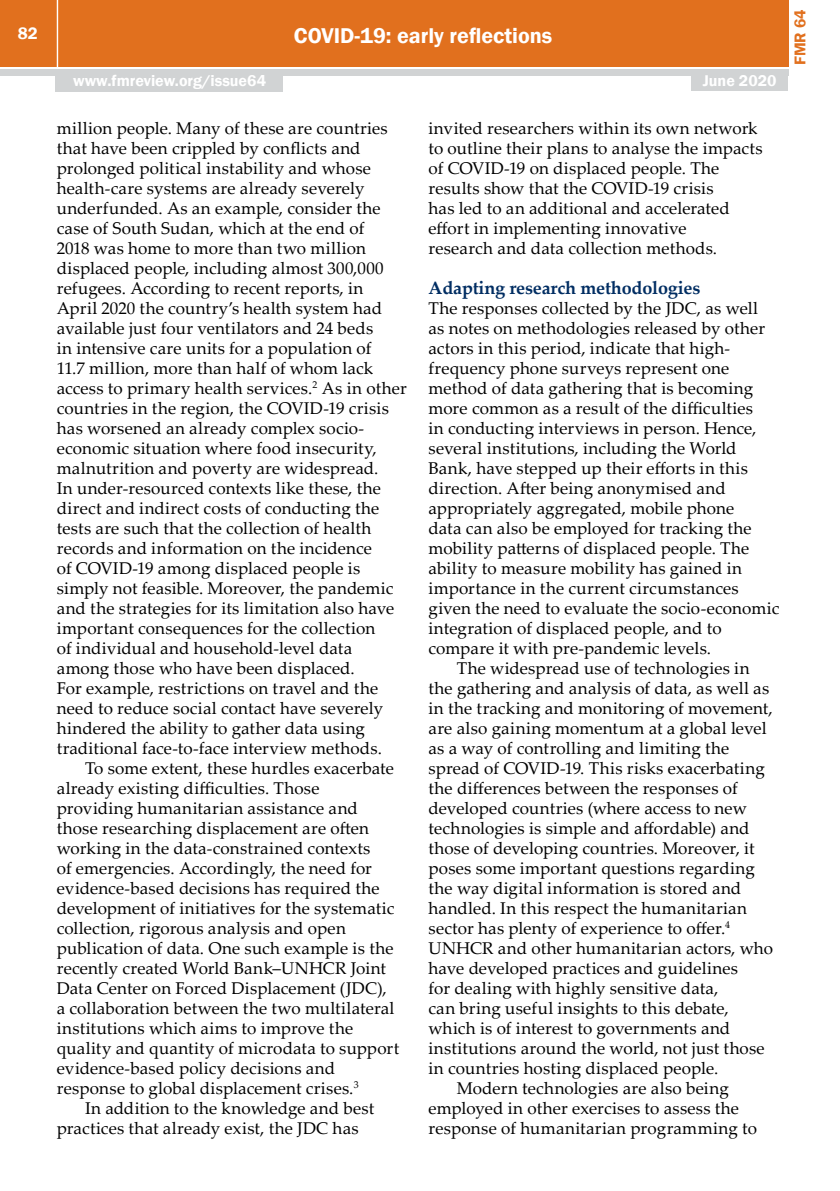
<style>
.page{position:relative;width:840px;height:1191px;background:#fff}
.page>*{position:absolute;margin:0;border:0;box-sizing:border-box;transform-origin:0 0}
.t1{font:600 22px "Franklin Gothic";color:#fff}
.t2{font:700 18px "Palatino Linotype";letter-spacing:-.01em;color:#002d62}
.t3{font:17px/20px "Palatino Linotype";letter-spacing:.01em;color:#000}
.t4{font:600 17px "Franklin Gothic";color:#fff}
.t5{font:600 16px "Franklin Gothic";color:#fff}
.t6{font:600 16px "Franklin Gothic";color:#e1701e}
</style>
<div class="page">
<div style="left:0;top:0;width:787px;height:66px;background:#e1701e"></div>
<div style="left:0;top:69px;width:787px;height:6px;background:#d1d3d4"></div>
<hr style="left:57px;top:0;width:1px;height:67px;background:#fff">
<div style="left:691px;top:73px;width:96px;height:18px;background:#d1d3d4"></div>
<div style="left:55px;top:74px;width:227px;height:18px;background:#d1d3d4"></div>
<hr style="left:839px;top:961px;width:1px;height:230px;background:#e6e7e8">
<p class="t4" style="left:18px;top:23px;width:21px">82</p>
<p class="t1" style="left:294px;top:22px;width:260px">COVID-19: early reflections</p>
<p class="t5" style="left:73px;top:71px;width:194px">www.fmreview.org/issue64</p>
<p class="t5" style="left:702px;top:71px;width:75px">June 2020</p>
<p class="t3" style="left:57px;top:117px;width:351px">million people. Many of these are countries that have been crippled by conflicts and prolonged political instability and whose health-care systems are already severely underfunded. As an example, consider the case of South Sudan, which at the end of<br>2018 was home to more than two million displaced people, including almost 300,000 refugees. According to recent reports, in April 2020 the country’s health system had available just four ventilators and 24 beds<br>in intensive care units for a population of<br>11.7 million, more than half of whom lack access to primary health services.<sup>2</sup> As in other countries in the region, the COVID-19 crisis has worsened an already complex socio&shy;economic situation where food insecurity, malnutrition and poverty are widespread.<br>In under-resourced contexts like these, the direct and indirect costs of conducting the tests are such that the collection of health records and information on the incidence<br>of COVID-19 among displaced people is simply not feasible. Moreover, the pandemic and the strategies for its limitation also have important consequences for the collection<br>of individual and household-level data among those who have been displaced.<br>For example, restrictions on travel and the need to reduce social contact have severely hindered the ability to gather data using traditional face-to-face interview methods.</p>
<p class="t3" style="left:57px;top:757px;width:344px;text-indent:28px">To some extent, these hurdles exacerbate already existing difficulties. Those providing humanitarian assistance and those researching displacement are often working in the data-constrained contexts<br>of emergencies. Accordingly, the need for evidence-based decisions has required the development of initiatives for the systematic collection, rigorous analysis and open publication of data. One such example is the recently created World Bank–UNHCR Joint Data Center on Forced Displacement (JDC), a collaboration between the two multilateral institutions which aims to improve the quality and quantity of microdata to support evidence-based policy decisions and response to global displacement crises.<sup>3</sup></p>
<p class="t3" style="left:57px;top:1097px;width:319px;text-indent:28px">In addition to the knowledge and best practices that already exist, the JDC has</p>
<p class="t3" style="left:428px;top:117px;width:335px">invited researchers within its own network to outline their plans to analyse the impacts of COVID-19 on displaced people. The results show that the COVID-19 crisis<br>has led to an additional and accelerated effort in implementing innovative<br>research and data collection methods.</p>
<p class="t2" style="left:428px;top:275px;width:273px">Adapting research methodologies</p>
<p class="t3" style="left:428px;top:297px;width:331px">The responses collected by the JDC, as well</p>
<p class="t3" style="left:428px;top:317px;width:338px">as notes on methodologies released by other</p>
<p class="t3" style="left:428px;top:337px;width:303px">actors in this period, indicate that high-</p>
<p class="t3" style="left:428px;top:357px;width:302px">frequency phone surveys represent one</p>
<p class="t3" style="left:428px;top:377px;width:326px">method of data gathering that is becoming</p>
<p class="t3" style="left:428px;top:397px;width:326px">more common as a result of the difficulties</p>
<p class="t3" style="left:428px;top:417px;width:329px">in conducting interviews in person. Hence,</p>
<p class="t3" style="left:428px;top:437px;width:309px">several institutions, including the World</p>
<p class="t3" style="left:428px;top:457px;width:321px">Bank, have stepped up their efforts in this</p>
<p class="t3" style="left:428px;top:477px;width:298px">direction. After being anonymised and</p>
<p class="t3" style="left:428px;top:497px;width:307px">appropriately aggregated, mobile phone</p>
<p class="t3" style="left:428px;top:517px;width:324px">data can also be employed for tracking the</p>
<p class="t3" style="left:428px;top:537px;width:322px">mobility patterns of displaced people. The</p>
<p class="t3" style="left:428px;top:557px;width:315px">ability to measure mobility has gained in</p>
<p class="t3" style="left:428px;top:577px;width:311px">importance in the current circumstances</p>
<p class="t3" style="left:428px;top:597px;width:352px">given the need to evaluate the socio-economic</p>
<p class="t3" style="left:428px;top:617px;width:294px">integration of displaced people, and to</p>
<p class="t3" style="left:428px;top:637px;width:284px">compare it with pre-pandemic levels.</p>
<p class="t3" style="left:456px;top:657px;width:294px">The widespread use of technologies in</p>
<p class="t3" style="left:428px;top:677px;width:342px">the gathering and analysis of data, as well as</p>
<p class="t3" style="left:428px;top:697px;width:345px">in the tracking and monitoring of movement,</p>
<p class="t3" style="left:428px;top:717px;width:339px">are also gaining momentum at a global level</p>
<p class="t3" style="left:428px;top:737px;width:302px">as a way of controlling and limiting the</p>
<p class="t3" style="left:428px;top:757px;width:337px">spread of COVID-19. This risks exacerbating</p>
<p class="t3" style="left:428px;top:777px;width:310px">the differences between the responses of</p>
<p class="t3" style="left:428px;top:797px;width:320px">developed countries (where access to new</p>
<p class="t3" style="left:428px;top:817px;width:322px">technologies is simple and affordable) and</p>
<p class="t3" style="left:428px;top:837px;width:327px">those of developing countries. Moreover, it</p>
<p class="t3" style="left:428px;top:857px;width:328px">poses some important questions regarding</p>
<p class="t3" style="left:428px;top:877px;width:314px">the way digital information is stored and</p>
<p class="t3" style="left:428px;top:897px;width:320px">handled. In this respect the humanitarian</p>
<p class="t3" style="left:428px;top:917px;width:303px">sector has plenty of experience to offer.<sup>4</sup></p>
<p class="t3" style="left:428px;top:937px;width:346px">UNHCR and other humanitarian actors, who</p>
<p class="t3" style="left:428px;top:957px;width:311px">have developed practices and guidelines</p>
<p class="t3" style="left:428px;top:977px;width:291px">for dealing with highly sensitive data,</p>
<p class="t3" style="left:428px;top:997px;width:301px">can bring useful insights to this debate,</p>
<p class="t3" style="left:428px;top:1017px;width:303px">which is of interest to governments and</p>
<p class="t3" style="left:428px;top:1037px;width:337px">institutions around the world, not just those</p>
<p class="t3" style="left:428px;top:1057px;width:291px">in countries hosting displaced people.</p>
<p class="t3" style="left:456px;top:1077px;width:273px">Modern technologies are also being</p>
<p class="t3" style="left:428px;top:1097px;width:312px">employed in other exercises to assess the</p>
<p class="t3" style="left:428px;top:1117px;width:330px">response of humanitarian programming to</p>
<p class="t6" style="left:789px;top:65px;width:58px;rotate:-90deg">FMR 64</p>
</div>
